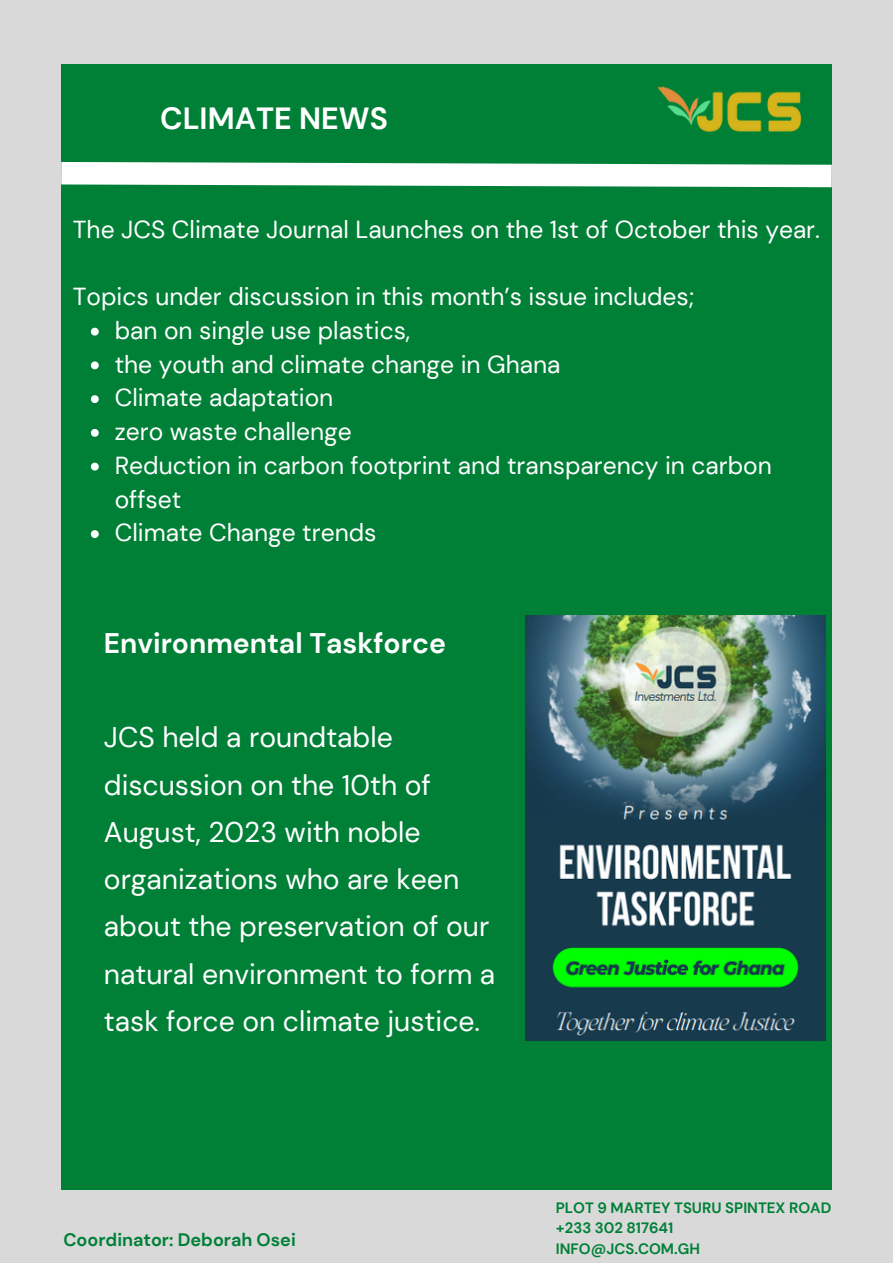
<style>
.page{position:relative;width:893px;height:1264px;background:#fff}
.page>*{position:absolute;margin:0;border:0;box-sizing:border-box;transform-origin:0 0}
.t1{font:700 30.6px "DM Sans";color:#fff}
.t2{font:28.35px/47.2px "DM Sans";color:#fff}
.t3{font:700 28.35px "DM Sans";color:#fff}
.t4{font:24.6px/33.8px "DM Sans";color:#fff}
.t5{font:700 18px "DM Sans";color:#008037}
.t6{font:700 15px "DM Sans";color:#008037}
</style>
<div class="page">
<div style="left:0;top:0;width:892px;height:1262px;background:#d9d9d9"></div>
<div style="left:61px;top:65px;width:770px;height:1124px;background:#008037"></div>
<svg style="left:61px;top:151px;width:771px;height:47px"></svg>
<img style="left:639px;top:86px;width:185px;height:72px">
<img style="left:526px;top:615px;width:299px;height:425px">
<svg style="left:91px;top:328px;width:8px;height:7px"></svg>
<svg style="left:91px;top:361px;width:8px;height:8px"></svg>
<svg style="left:91px;top:395px;width:8px;height:8px"></svg>
<svg style="left:91px;top:429px;width:8px;height:8px"></svg>
<svg style="left:91px;top:462px;width:8px;height:8px"></svg>
<svg style="left:91px;top:530px;width:8px;height:8px"></svg>
<p class="t1" style="left:160px;top:98px;width:229px">CLIMATE NEWS</p>
<p class="t4" style="left:73px;top:212px;width:748px">The JCS Climate Journal Launches on the 1st of October this year.</p>
<p class="t4" style="left:73px;top:280px;width:623px">Topics under discussion in this month’s issue includes;</p>
<p class="t4" style="left:115px;top:314px;width:297px">ban on single use plastics,</p>
<p class="t4" style="left:115px;top:347px;width:447px">the youth and climate change in Ghana</p>
<p class="t4" style="left:115px;top:381px;width:220px">Climate adaptation</p>
<p class="t4" style="left:115px;top:415px;width:239px">zero waste challenge</p>
<p class="t4" style="left:115px;top:448px;width:658px">Reduction in carbon footprint and transparency in carbon offset</p>
<p class="t4" style="left:115px;top:516px;width:263px">Climate Change trends</p>
<p class="t3" style="left:104px;top:624px;width:343px">Environmental Taskforce</p>
<p class="t2" style="left:104px;top:714px;width:393px">JCS held a roundtable discussion on the 10th of<br>August, 2023 with noble organizations who are keen about the preservation of our natural environment to form a task force on climate justice.</p>
<p class="t5" style="left:63px;top:1228px;width:234px">Coordinator: Deborah Osei</p>
<p class="t6" style="left:556px;top:1198px;width:277px">PLOT 9 MARTEY TSURU SPINTEX ROAD</p>
<p class="t6" style="left:556px;top:1218px;width:119px">+233 302 817641</p>
<p class="t6" style="left:556px;top:1238px;width:145px">INFO@JCS.COM.GH</p>
</div>
